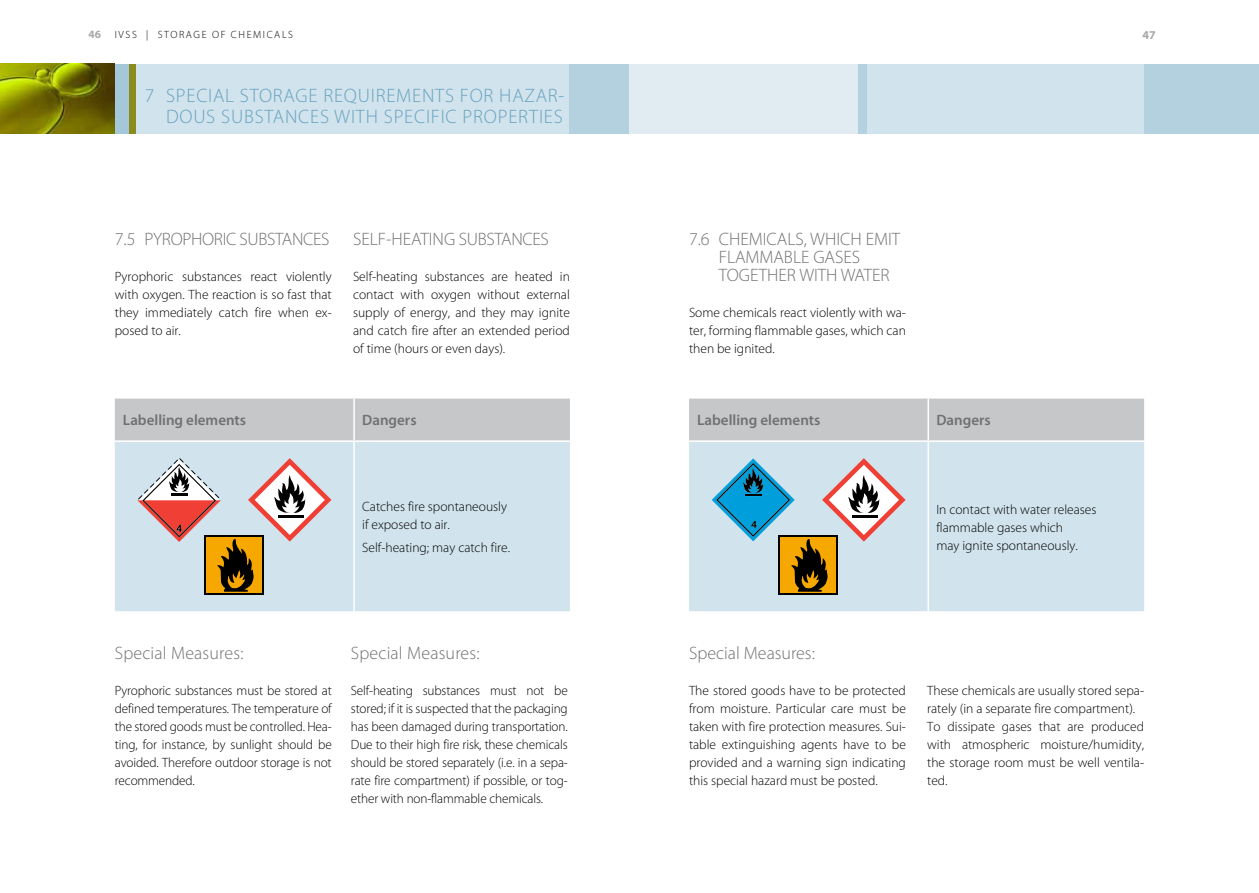
<style>
.page{position:relative;width:1259px;height:893px;background:#fff}
.page>*{position:absolute;margin:0;border:0;box-sizing:border-box;transform-origin:0 0}
.t1{font:300 19.5px/21px "Myriad Pro";letter-spacing:.04em;color:#67a2c0;text-align:right}
.t2{font:300 18px/18px "Myriad Pro";color:#707172}
.t3{font:300 18px "Myriad Pro";letter-spacing:-.02em;color:#707172}
.t4{font:600 15px "Myriad Pro";color:#707172}
.t5{font:300 13.5px/18px "Myriad Pro";color:#000;text-align:justify}
.t6{font:700 12px "Myriad Pro";color:#a7a8aa}
.t7{font:300 10.5px "Myriad Pro";letter-spacing:.15em;color:#000}
.s1{font-weight:700;font-size:11.25px;color:#a7a8aa}
</style>
<div class="page">
<div style="left:0;top:64px;width:1259px;height:69px;background:#b3d1df"></div>
<div style="left:103px;top:64px;width:1041px;height:69px;background:#d1e3ec"></div>
<div style="left:569px;top:64px;width:297px;height:69px;background:#b3d1df"></div>
<div style="left:629px;top:64px;width:228px;height:69px;background:#e1ecf2"></div>
<div style="left:115px;top:64px;width:19px;height:69px;background:#a4c7d9"></div>
<img style="left:0;top:64px;width:115px;height:69px">
<div style="left:130px;top:64px;width:6px;height:69px;background:#8a8d1e"></div>
<div style="left:115px;top:399px;width:455px;height:41px;background:#c6c7c8"></div>
<div style="left:115px;top:442px;width:455px;height:169px;background:#d1e3ec"></div>
<hr style="left:353px;top:399px;width:2px;height:41px;background:#fff">
<hr style="left:353px;top:442px;width:2px;height:169px;background:#fff">
<div style="left:205px;top:536px;width:59px;height:59px;background:linear-gradient(to right,#f7a800,#f7a800)"></div>
<svg style="left:137px;top:458px;width:194px;height:134px;background:#c8bbb2"></svg>
<div style="left:689px;top:399px;width:455px;height:41px;background:#c6c7c8"></div>
<div style="left:689px;top:442px;width:455px;height:169px;background:#d1e3ec"></div>
<hr style="left:927px;top:399px;width:2px;height:41px;background:#fff">
<hr style="left:927px;top:442px;width:2px;height:169px;background:#fff">
<div style="left:779px;top:536px;width:59px;height:59px;background:linear-gradient(to right,#f7a800,#f7a800)"></div>
<svg style="left:712px;top:458px;width:193px;height:134px;background:#adbdbb"></svg>
<p class="t7" style="left:88px;top:28px;width:206px"><span class="s1">46</span> IVSS | STORAGE OF CHEMICALS</p>
<p class="t6" style="left:1142px;top:27px;width:15px">47</p>
<h1 class="t1" style="left:145px;top:85px;width:421px">7 SPECIAL STORAGE REQUIREMENTS FOR HAZAR-<br>DOUS SUBSTANCES WITH SPECIFIC PROPERTIES</h1>
<h2 class="t3" style="left:115px;top:228px;width:216px">7.5 PYROPHORIC SUBSTANCES</h2>
<p class="t5" style="left:115px;top:267px;width:218px">Pyrophoric substances react violently with oxygen. The reaction is so fast that they immediately catch fire when ex&shy;posed to air.</p>
<h2 class="t3" style="left:353px;top:228px;width:197px">SELF-HEATING SUBSTANCES</h2>
<p class="t5" style="left:353px;top:267px;width:218px">Self-heating substances are heated in contact with oxygen without external supply of energy, and they may ignite and catch fire after an extended period of time (hours or even days).</p>
<p class="t4" style="left:123px;top:410px;width:125px">Labelling elements</p>
<p class="t4" style="left:362px;top:410px;width:56px">Dangers</p>
<p class="t5" style="left:362px;top:498px;width:146px">Catches fire spontaneously if exposed to air.</p>
<p class="t5" style="left:362px;top:538px;width:149px">Self-heating; may catch fire.</p>
<h2 class="t2" style="left:115px;top:644px;width:130px">Special Measures:</h2>
<p class="t5" style="left:115px;top:681px;width:218px">Pyrophoric substances must be stored at defined temperatures. The temperature of the stored goods must be controlled. Hea&shy;ting, for instance, by sunlight should be avoided. Therefore outdoor storage is not recommended.</p>
<h2 class="t2" style="left:351px;top:644px;width:130px">Special Measures:</h2>
<p class="t5" style="left:351px;top:681px;width:218px">Self-heating substances must not be stored; if it is suspected that the packaging has been damaged during transportation.<br>Due to their high fire risk, these chemicals should be stored separately (i.e. in a sepa&shy;rate fire compartment) if possible, or tog&shy;ether with non-flammable chemicals.</p>
<h2 class="t2" style="left:719px;top:230px;width:183px;text-indent:-30px">7.6 CHEMICALS, WHICH EMIT<br>FLAMMABLE GASES<br>TOGETHER WITH WATER</h2>
<p class="t5" style="left:689px;top:303px;width:218px">Some chemicals react violently with wa&shy;ter, forming flammable gases, which can then be ignited.</p>
<p class="t4" style="left:697px;top:410px;width:125px">Labelling elements</p>
<p class="t4" style="left:936px;top:410px;width:56px">Dangers</p>
<p class="t5" style="left:936px;top:500px;width:162px;text-align:left">In contact with water releases flammable gases which<br>may ignite spontaneously.</p>
<h2 class="t2" style="left:689px;top:644px;width:127px">Special Measures:</h2>
<p class="t5" style="left:689px;top:681px;width:218px">The stored goods have to be protected from moisture. Particular care must be taken with fire protection measures. Sui&shy;table extinguishing agents have to be provided and a warning sign indicating this special hazard must be posted.</p>
<p class="t5" style="left:927px;top:681px;width:218px;text-align:left">These chemicals are usually stored sepa&shy;rately (in a separate fire compartment).<br>To dissipate gases that are produced with atmospheric moisture/humidity, the storage room must be well ventila&shy;ted.</p>
</div>
